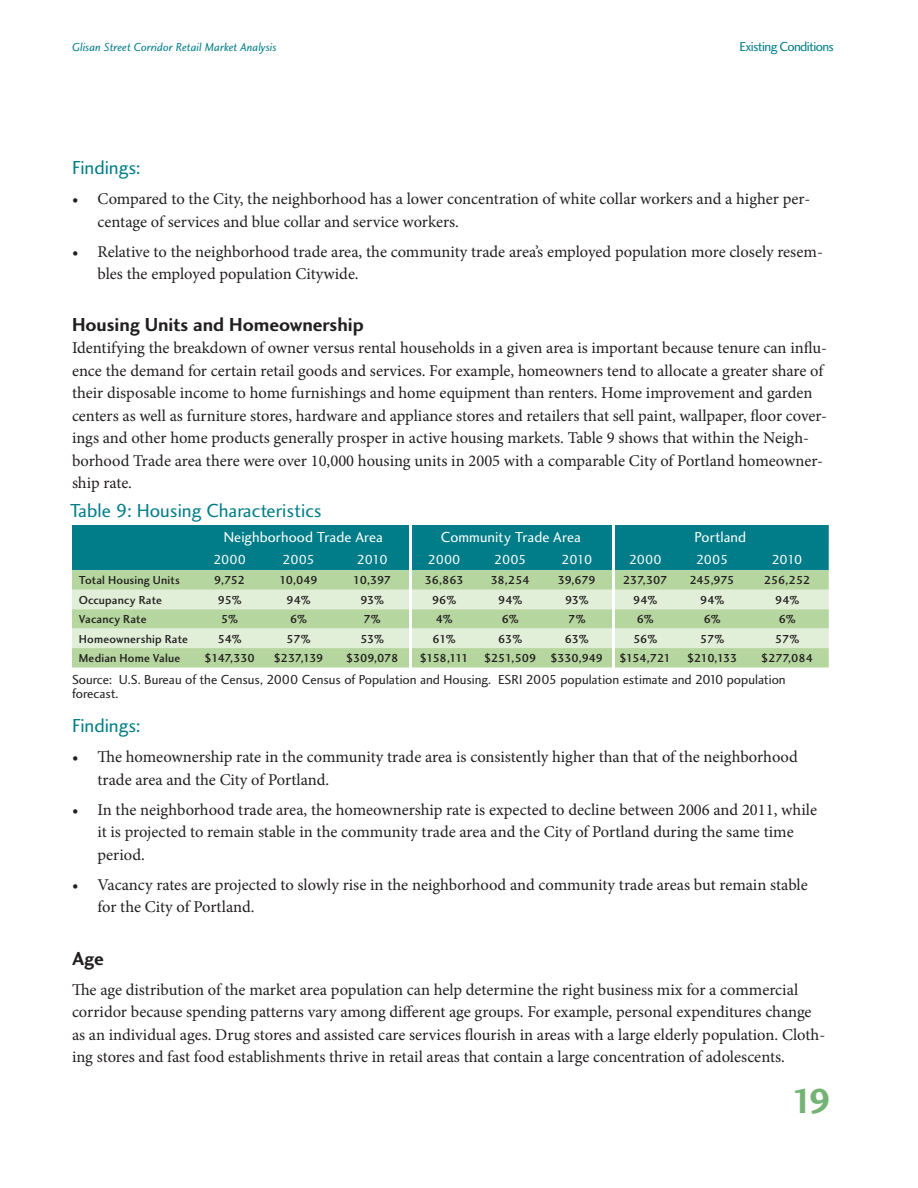
<style>
.page{position:relative;width:918px;height:1188px;background:#fff}
.page>*{position:absolute;margin:0;border:0;box-sizing:border-box;transform-origin:0 0}
.t1{font:36px "Charlotte Sans Bold Plain";color:#73b373}
.t2{font:19.5px "Charlotte Sans Book Plain";color:#007d88}
.t3{font:19.5px "Charlotte Sans Bold Plain";color:#231f20}
.t4{font:16.5px/22.5px "Minion Pro";letter-spacing:-.005em;color:#231f20}
.t5{font:15px "Charlotte Sans Book Plain";letter-spacing:.005em;color:#fff}
.t6{font:13.5px/13.5px "Charlotte Sans Book Plain";color:#231f20}
.t7{font:13.5px "Charlotte Sans Book Plain";letter-spacing:-.035em;color:#fff}
.t8{font:13.5px "Charlotte Sans Book Plain";letter-spacing:-.04em;color:#007d88}
.t9{font:12px "Charlotte Sans Medium Plain";letter-spacing:-.01em;color:#231f20}
.t10{font:12px "Charlotte Sans Medium Plain";letter-spacing:.015em;color:#231f20}
.t11{font:12px "Charlotte Sans Book Italic Plain";color:#007d88}
.t12{font:12px "Charlotte Sans Medium Plain";letter-spacing:.01em;color:#231f20}
</style>
<div class="page">
<div style="left:72px;top:525px;width:757px;height:45px;background:#007d88"></div>
<svg style="left:72px;top:570px;width:757px;height:98px;background:#b6d6a0"></svg>
<svg style="left:72px;top:590px;width:757px;height:58px;background:#d2e6c5"></svg>
<hr style="left:409px;top:524px;width:3px;height:146px;background:#fff">
<hr style="left:612px;top:524px;width:3px;height:147px;background:#fff">
<p class="t11" style="left:72px;top:41px;width:206px">Glisan Street Corridor Retail Market Analysis</p>
<p class="t8" style="left:739px;top:39px;width:96px">Existing Conditions</p>
<p class="t2" style="left:72px;top:157px;width:70px">Findings:</p>
<p class="t4" style="left:98px;top:188px;width:714px;text-indent:-26px">• Compared to the City, the neighborhood has a lower concentration of white collar workers and a higher per&shy;centage of services and blue collar and service workers.</p>
<p class="t4" style="left:98px;top:240px;width:727px;text-indent:-25px">• Relative to the neighborhood trade area, the community trade area’s employed population more closely resem&shy;bles the employed population Citywide.</p>
<p class="t3" style="left:72px;top:313px;width:293px">Housing Units and Homeownership</p>
<p class="t4" style="left:72px;top:337px;width:757px">Identifying the breakdown of owner versus rental households in a given area is important because tenure can influ&shy;ence the demand for certain retail goods and services. For example, homeowners tend to allocate a greater share of their disposable income to home furnishings and home equipment than renters. Home improvement and garden centers as well as furniture stores, hardware and appliance stores and retailers that sell paint, wallpaper, floor cover&shy;ings and other home products generally prosper in active housing markets. Table 9 shows that within the Neigh&shy;borhood Trade area there were over 10,000 housing units in 2005 with a comparable City of Portland homeowner&shy;ship rate.</p>
<p class="t2" style="left:70px;top:499px;width:253px">Table 9: Housing Characteristics</p>
<p class="t5" style="left:224px;top:528px;width:161px">Neighborhood Trade Area</p>
<p class="t5" style="left:441px;top:528px;width:142px">Community Trade Area</p>
<p class="t5" style="left:694px;top:528px;width:53px">Portland</p>
<p class="t7" style="left:213px;top:552px;width:34px">2000</p>
<p class="t7" style="left:283px;top:552px;width:33px">2005</p>
<p class="t7" style="left:357px;top:552px;width:32px">2010</p>
<p class="t7" style="left:428px;top:552px;width:34px">2000</p>
<p class="t7" style="left:494px;top:552px;width:33px">2005</p>
<p class="t7" style="left:562px;top:552px;width:32px">2010</p>
<p class="t7" style="left:629px;top:552px;width:34px">2000</p>
<p class="t7" style="left:696px;top:552px;width:33px">2005</p>
<p class="t7" style="left:772px;top:552px;width:32px">2010</p>
<p class="t10" style="left:79px;top:574px;width:103px">Total Housing Units</p>
<p class="t9" style="left:214px;top:574px;width:32px">9,752</p>
<p class="t9" style="left:279px;top:574px;width:40px">10,049</p>
<p class="t9" style="left:353px;top:574px;width:40px">10,397</p>
<p class="t9" style="left:425px;top:574px;width:40px">36,863</p>
<p class="t9" style="left:491px;top:574px;width:41px">38,254</p>
<p class="t9" style="left:558px;top:574px;width:39px">39,679</p>
<p class="t9" style="left:623px;top:574px;width:46px">237,307</p>
<p class="t9" style="left:690px;top:574px;width:46px">245,975</p>
<p class="t9" style="left:764px;top:574px;width:48px">256,252</p>
<p class="t12" style="left:79px;top:593px;width:85px">Occupancy Rate</p>
<p class="t9" style="left:218px;top:593px;width:25px">95%</p>
<p class="t9" style="left:287px;top:593px;width:26px">94%</p>
<p class="t9" style="left:360px;top:593px;width:25px">93%</p>
<p class="t9" style="left:432px;top:593px;width:26px">96%</p>
<p class="t9" style="left:498px;top:593px;width:26px">94%</p>
<p class="t9" style="left:565px;top:593px;width:25px">93%</p>
<p class="t9" style="left:633px;top:593px;width:26px">94%</p>
<p class="t9" style="left:700px;top:593px;width:26px">94%</p>
<p class="t9" style="left:775px;top:593px;width:26px">94%</p>
<p class="t12" style="left:79px;top:613px;width:69px">Vacancy Rate</p>
<p class="t9" style="left:221px;top:613px;width:18px">5%</p>
<p class="t9" style="left:290px;top:613px;width:19px">6%</p>
<p class="t9" style="left:364px;top:613px;width:19px">7%</p>
<p class="t9" style="left:436px;top:613px;width:18px">4%</p>
<p class="t9" style="left:502px;top:613px;width:19px">6%</p>
<p class="t9" style="left:568px;top:613px;width:19px">7%</p>
<p class="t9" style="left:637px;top:613px;width:19px">6%</p>
<p class="t9" style="left:704px;top:613px;width:19px">6%</p>
<p class="t9" style="left:779px;top:613px;width:19px">6%</p>
<p class="t10" style="left:79px;top:632px;width:111px">Homeownership Rate</p>
<p class="t9" style="left:218px;top:632px;width:25px">54%</p>
<p class="t9" style="left:287px;top:632px;width:26px">57%</p>
<p class="t9" style="left:360px;top:632px;width:25px">53%</p>
<p class="t9" style="left:433px;top:632px;width:25px">61%</p>
<p class="t9" style="left:498px;top:632px;width:25px">63%</p>
<p class="t9" style="left:565px;top:632px;width:25px">63%</p>
<p class="t9" style="left:633px;top:632px;width:26px">56%</p>
<p class="t9" style="left:700px;top:632px;width:26px">57%</p>
<p class="t9" style="left:775px;top:632px;width:26px">57%</p>
<p class="t10" style="left:79px;top:651px;width:103px">Median Home Value</p>
<p class="t9" style="left:205px;top:651px;width:52px">$147,330</p>
<p class="t9" style="left:274px;top:651px;width:51px">$237,139</p>
<p class="t9" style="left:346px;top:651px;width:54px">$309,078</p>
<p class="t9" style="left:420px;top:651px;width:51px">$158,111</p>
<p class="t9" style="left:484px;top:651px;width:121px">$251,509 $330,949</p>
<p class="t9" style="left:620px;top:651px;width:53px">$154,721</p>
<p class="t9" style="left:687px;top:651px;width:52px">$210,133</p>
<p class="t9" style="left:761px;top:651px;width:53px">$277,084</p>
<p class="t6" style="left:72px;top:673px;width:715px">Source: U.S. Bureau of the Census, 2000 Census of Population and Housing. ESRI 2005 population estimate and 2010 population forecast.</p>
<p class="t2" style="left:72px;top:715px;width:70px">Findings:</p>
<p class="t4" style="left:97px;top:746px;width:702px;text-indent:-25px">• The homeownership rate in the community trade area is consistently higher than that of the neighborhood trade area and the City of Portland.</p>
<p class="t4" style="left:97px;top:798px;width:721px;text-indent:-25px">• In the neighborhood trade area, the homeownership rate is expected to decline between 2006 and 2011, while it is projected to remain stable in the community trade area and the City of Portland during the same time period.</p>
<p class="t4" style="left:97px;top:873px;width:712px;text-indent:-25px">• Vacancy rates are projected to slowly rise in the neighborhood and community trade areas but remain stable for the City of Portland.</p>
<p class="t3" style="left:72px;top:947px;width:33px">Age</p>
<p class="t4" style="left:72px;top:978px;width:755px">The age distribution of the market area population can help determine the right business mix for a commercial corridor because spending patterns vary among different age groups. For example, personal expenditures change as an individual ages. Drug stores and assisted care services flourish in areas with a large elderly population. Cloth&shy;ing stores and fast food establishments thrive in retail areas that contain a large concentration of adolescents.</p>
<h1 class="t1" style="left:792px;top:1080px;width:41px">19</h1>
</div>
